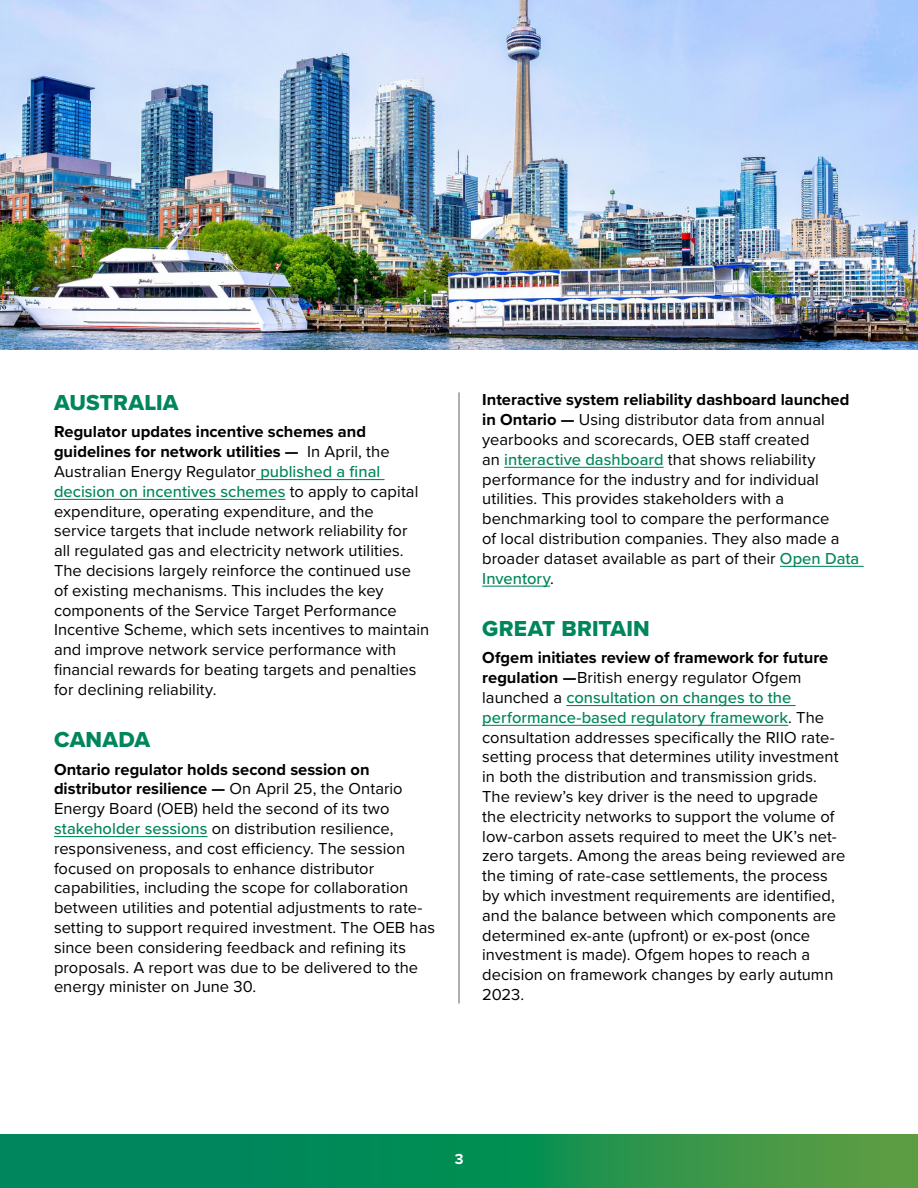
<style>
.page{position:relative;width:918px;height:1188px;background:#fff}
.page>*{position:absolute;margin:0;border:0;box-sizing:border-box;transform-origin:0 0}
.Section_Head{font:22.5px "Proxima Nova Extrabld";letter-spacing:.01em;color:#00865c}
.Body_-_First{font:16.5px/19.8px "Proxima Nova";letter-spacing:.005em;color:#000}
.t1{font:700 15px "Proxima Nova";color:#fff}
.s1{font-weight:700}
.s2{font-weight:500;color:#00865c}
</style>
<div class="page">
<svg style="left:0;top:1134px;width:918px;height:54px;background:#198e52"></svg>
<hr style="left:256px;top:479px;width:129px;height:1px;background:#00865c">
<hr style="left:54px;top:499px;width:231px;height:1px;background:#00865c">
<hr style="left:54px;top:836px;width:154px;height:1px;background:#00865c">
<hr style="left:504px;top:467px;width:160px;height:1px;background:#00865c">
<hr style="left:780px;top:566px;width:84px;height:1px;background:#00865c">
<hr style="left:482px;top:586px;width:68px;height:1px;background:#00865c">
<hr style="left:566px;top:705px;width:230px;height:1px;background:#00865c">
<hr style="left:482px;top:725px;width:306px;height:1px;background:#00865c">
<hr style="left:459px;top:392px;width:1px;height:611px;background:#5e6164">
<img style="left:0;top:0;width:918px;height:349px">
<h3 class="Section_Head" style="left:54px;top:386px;width:126px">AUSTRALIA</h3>
<p class="Body_-_First" style="left:54px;top:421px;width:377px"><span class="s1">Regulator updates incentive schemes and guidelines for network utilities —</span> In April, the Australian Energy Regulator <span class="s2">published a final decision on incentives schemes</span> to apply to capital expenditure, operating expenditure, and the service targets that include network reliability for<br>all regulated gas and electricity network utilities.<br>The decisions largely reinforce the continued use<br>of existing mechanisms. This includes the key components of the Service Target Performance Incentive Scheme, which sets incentives to maintain and improve network service performance with financial rewards for beating targets and penalties for declining reliability.</p>
<h3 class="Section_Head" style="left:54px;top:723px;width:98px">CANADA</h3>
<p class="Body_-_First" style="left:54px;top:759px;width:383px"><span class="s1">Ontario regulator holds second session on distributor resilience —</span> On April 25, the Ontario Energy Board (OEB) held the second of its two <span class="s2">stakeholder sessions</span> on distribution resilience, responsiveness, and cost efficiency. The session focused on proposals to enhance distributor capabilities, including the scope for collaboration between utilities and potential adjustments to rate&shy;setting to support required investment. The OEB has since been considering feedback and refining its proposals. A report was due to be delivered to the energy minister on June 30.</p>
<p class="Body_-_First" style="left:482px;top:389px;width:379px"><span class="s1">Interactive system reliability dashboard launched in Ontario —</span> Using distributor data from annual yearbooks and scorecards, OEB staff created<br>an <span class="s2">interactive dashboard</span> that shows reliability performance for the industry and for individual utilities. This provides stakeholders with a benchmarking tool to compare the performance<br>of local distribution companies. They also made a broader dataset available as part of their <span class="s2">Open Data Inventory</span>.</p>
<h3 class="Section_Head" style="left:482px;top:612px;width:169px">GREAT BRITAIN</h3>
<p class="Body_-_First" style="left:482px;top:647px;width:365px"><span class="s1">Ofgem initiates review of framework for future regulation —</span>British energy regulator Ofgem launched a <span class="s2">consultation on changes to the performance-based regulatory framework</span>. The consultation addresses specifically the RIIO rate&shy;setting process that determines utility investment in both the distribution and transmission grids.<br>The review’s key driver is the need to upgrade the electricity networks to support the volume of low-carbon assets required to meet the UK’s net&shy;zero targets. Among the areas being reviewed are the timing of rate-case settlements, the process by which investment requirements are identified, and the balance between which components are determined ex-ante (upfront) or ex-post (once investment is made). Ofgem hopes to reach a decision on framework changes by early autumn 2023.</p>
<p class="t1" style="left:455px;top:1148px;width:10px">3</p>
</div>
